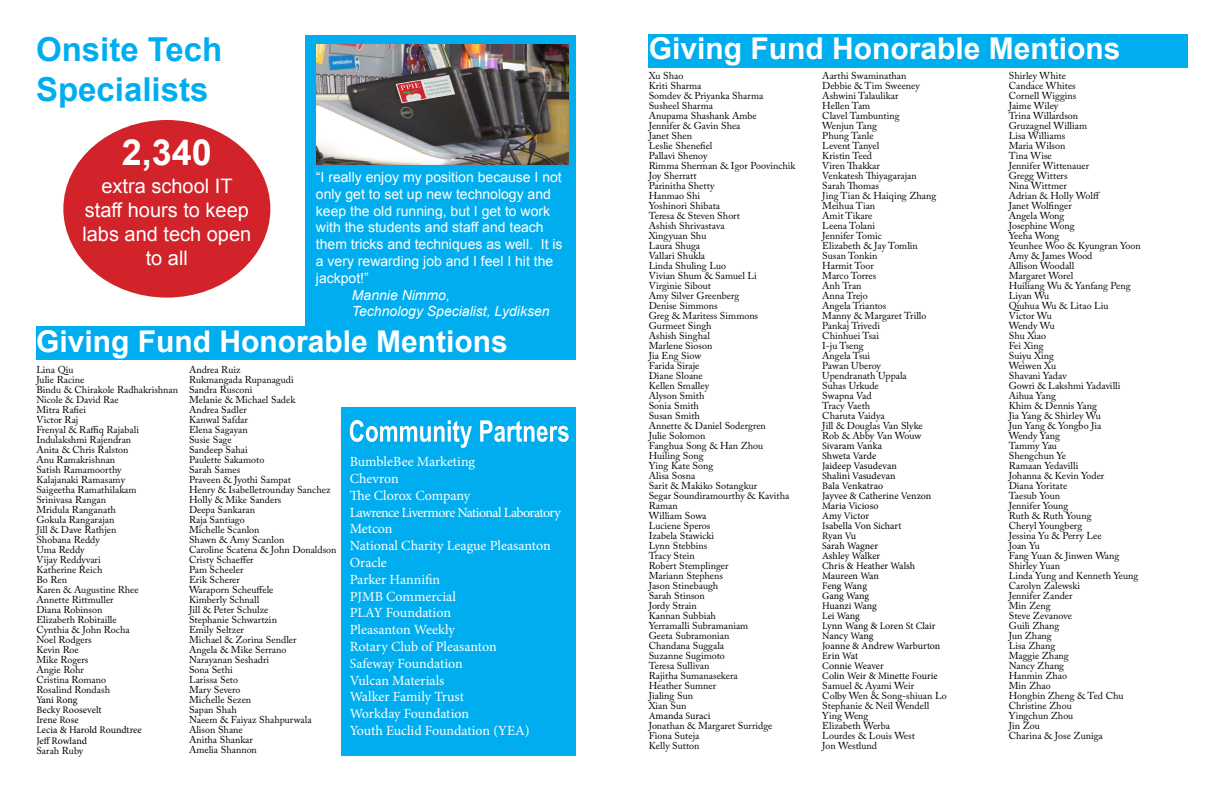
<style>
.page{position:relative;width:1224px;height:792px;background:#fff}
.page>*{position:absolute;margin:0;border:0;box-sizing:border-box;transform-origin:0 0}
.t1{font:700 36px "Arial";color:#fff}
.t2{font:700 33px/39.6px "Arial";color:#00aeef}
.t3{font:700 30px "Arial";color:#fff}
.t4{font:20px/24px "Arial";color:#fff;text-align:center}
.t5{font:14px/16.8px "Minion Pro";letter-spacing:-.005em;color:#fff}
.t6{font:14px/16.8px "Arial";color:#fff}
.t7{font:italic 14px/16.8px "Arial";color:#fff}
.t8{font:10px/10px "Adobe Caslon Pro";color:#000}
.t9{font:10px/10px "Minion Pro";letter-spacing:-.005em;color:#000}
</style>
<div class="page">
<div style="left:305px;top:35px;width:271px;height:313px;background:#00aeef"></div>
<div style="left:36px;top:326px;width:540px;height:34px;background:#00aeef"></div>
<div style="left:342px;top:407px;width:234px;height:349px;background:#00aeef"></div>
<div style="left:648px;top:34px;width:540px;height:34px;background:#00aeef"></div>
<div style="left:63px;top:120px;width:207px;height:178px;background:#d2232a;border-radius:50%"></div>
<img style="left:316px;top:44px;width:253px;height:120px">
<svg style="left:350px;top:420px;width:219px;height:28px"></svg>
<h2 class="t2" style="left:36px;top:31px;width:188px">Onsite Tech<br>Specialists</h2>
<h1 class="t1" style="left:122px;top:129px;width:92px">2,340</h1>
<h3 class="t4" style="left:82px;top:175px;width:170px">extra school IT staff hours to keep labs and tech open to all</h3>
<p class="t6" style="left:316px;top:169px;width:248px">“I really enjoy my position because I not only get to set up new technology and keep the old running, but I get to work with the students and staff and teach them tricks and techniques as well. It is a very rewarding job and I feel I hit the jackpot!”</p>
<h3 class="t7" style="left:352px;top:287px;width:199px">Mannie Nimmo,<br>Technology Specialist, Lydiksen</h3>
<h3 class="t3" style="left:36px;top:322px;width:473px">Giving Fund Honorable Mentions</h3>
<p class="t8" style="left:36px;top:365px;width:143px">Lina Qiu<br>Julie Racine<br>Bindu &amp; Chirakole Radhakrishnan<br>Nicole &amp; David Rae<br>Mitra Rafiei<br>Victor Raj<br>Frenyal &amp; Raffiq Rajabali<br>Indulakshmi Rajendran<br>Anita &amp; Chris Ralston<br>Anu Ramakrishnan<br>Satish Ramamoorthy<br>Kalajanaki Ramasamy<br>Saigeetha Ramathilakam<br>Srinivasa Rangan<br>Mridula Ranganath<br>Gokula Rangarajan<br>Jill &amp; Dave Rathjen<br>Shobana Reddy<br>Uma Reddy<br>Vijay Reddyvari<br>Katherine Reich<br>Bo Ren<br>Karen &amp; Augustine Rhee<br>Annette Rittmuller<br>Diana Robinson<br>Elizabeth Robitaille<br>Cynthia &amp; John Rocha<br>Noel Rodgers<br>Kevin Roe<br>Mike Rogers<br>Angie Rohr<br>Cristina Romano<br>Rosalind Rondash</p>
<p class="t9" style="left:36px;top:695px;width:107px">Yani Rong<br>Becky Roosevelt<br>Irene Rose<br>Lecia &amp; Harold Roundtree<br>Jeff Rowland</p>
<p class="t8" style="left:36px;top:746px;width:48px">Sarah Ruby</p>
<p class="t8" style="left:189px;top:365px;width:149px">Andrea Ruiz<br>Rukmangada Rupanagudi<br>Sandra Rusconi<br>Melanie &amp; Michael Sadek<br>Andrea Sadler<br>Kanwal Safdar<br>Elena Sagayan<br>Susie Sage<br>Sandeep Sahai<br>Paulette Sakamoto<br>Sarah Sames<br>Praveen &amp; Jyothi Sampat<br>Henry &amp; Isabelletrounday Sanchez<br>Holly &amp; Mike Sanders<br>Deepa Sankaran<br>Raja Santiago<br>Michelle Scanlon<br>Shawn &amp; Amy Scanlon<br>Caroline Scatena &amp; John Donaldson<br>Cristy Schaeffer<br>Pam Scheeler<br>Erik Scherer<br>Waraporn Scheuffele<br>Kimberly Schnall<br>Jill &amp; Peter Schulze<br>Stephanie Schwartzin<br>Emily Seltzer<br>Michael &amp; Zorina Sendler<br>Angela &amp; Mike Serrano<br>Narayanan Seshadri<br>Sona Sethi<br>Larissa Seto<br>Mary Severo<br>Michelle Sezen<br>Sapan Shah<br>Naeem &amp; Faiyaz Shahpurwala<br>Alison Shane<br>Anitha Shankar<br>Amelia Shannon</p>
<p class="t5" style="left:350px;top:453px;width:213px">BumbleBee Marketing<br>Chevron<br>The Clorox Company<br>Lawrence Livermore National Laboratory<br>Metcon<br>National Charity League Pleasanton<br>Oracle<br>Parker Hannifin<br>PJMB Commercial<br>PLAY Foundation<br>Pleasanton Weekly<br>Rotary Club of Pleasanton<br>Safeway Foundation<br>Vulcan Materials<br>Walker Family Trust<br>Workday Foundation<br>Youth Euclid Foundation (YEA)</p>
<h3 class="t3" style="left:649px;top:28px;width:473px">Giving Fund Honorable Mentions</h3>
<p class="t8" style="left:649px;top:71px;width:148px">Xu Shao<br>Kriti Sharma<br>Somdev &amp; Priyanka Sharma<br>Susheel Sharma<br>Anupama Shashank Ambe<br>Jennifer &amp; Gavin Shea<br>Janet Shen<br>Leslie Shenefiel<br>Pallavi Shenoy<br>Rimma Sherman &amp; Igor Poovinchik<br>Joy Sherratt<br>Parinitha Shetty<br>Hanmao Shi<br>Yoshinori Shibata<br>Teresa &amp; Steven Short<br>Ashish Shrivastava<br>Xingyuan Shu<br>Laura Shuga<br>Vallari Shukla<br>Linda Shuling Luo<br>Vivian Shum &amp; Samuel Li<br>Virginie Sibout<br>Amy Silver Greenberg<br>Denise Simmons<br>Greg &amp; Maritess Simmons<br>Gurmeet Singh<br>Ashish Singhal<br>Marlene Sioson<br>Jia Eng Siow<br>Farida Siraje<br>Diane Sloane<br>Kellen Smalley<br>Alyson Smith<br>Sonia Smith<br>Susan Smith<br>Annette &amp; Daniel Sodergren<br>Julie Solomon<br>Fanghua Song &amp; Han Zhou<br>Huiling Song<br>Ying Kate Song<br>Alisa Sosna<br>Sarit &amp; Makiko Sotangkur<br>Segar Soundiramourthy &amp; Kavitha<br>Raman<br>William Sowa<br>Luciene Speros<br>Izabela Stawicki<br>Lynn Stebbins<br>Tracy Stein<br>Robert Stemplinger<br>Mariann Stephens<br>Jason Stinebaugh<br>Sarah Stinson<br>Jordy Strain<br>Kannan Subbiah<br>Yerramalli Subramaniam<br>Geeta Subramonian<br>Chandana Suggala<br>Suzanne Sugimoto<br>Teresa Sullivan<br>Rajitha Sumanasekera<br>Heather Sumner<br>Jialing Sun<br>Xian Sun</p>
<p class="t9" style="left:649px;top:711px;width:63px">Amanda Suraci</p>
<p class="t8" style="left:649px;top:721px;width:125px">Jonathan &amp; Margaret Surridge<br>Fiona Suteja<br>Kelly Sutton</p>
<p class="t8" style="left:822px;top:71px;width:115px">Aarthi Swaminathan<br>Debbie &amp; Tim Sweeney<br>Ashwini Talaulikar<br>Hellen Tam<br>Clavel Tambunting<br>Wenjun Tang<br>Phung Tanle<br>Levent Tanyel<br>Kristin Teed<br>Viren Thakkar<br>Venkatesh Thiyagarajan<br>Sarah Thomas<br>Jing Tian &amp; Haiqing Zhang<br>Meihua Tian<br>Amit Tikare<br>Leena Tolani<br>Jennifer Tomic<br>Elizabeth &amp; Jay Tomlin<br>Susan Tonkin<br>Harmit Toor<br>Marco Torres<br>Anh Tran<br>Anna Trejo<br>Angela Triantos<br>Manny &amp; Margaret Trillo<br>Pankaj Trivedi<br>Chinhuei Tsai<br>I-ju Tseng<br>Angela Tsui<br>Pawan Uberoy<br>Upendranath Uppala<br>Suhas Urkude<br>Swapna Vad<br>Tracy Vaeth<br>Charuta Vaidya<br>Jill &amp; Douglas Van Slyke<br>Rob &amp; Abby Van Wouw</p>
<p class="t9" style="left:822px;top:441px;width:120px">Sivaram Vanka<br>Shweta Varde<br>Jaideep Vasudevan<br>Shalini Vasudevan<br>Bala Venkatrao<br>Jayvee &amp; Catherine Venzon<br>Maria Vicioso<br>Amy Victor<br>Isabella Von Sichart<br>Ryan Vu<br>Sarah Wagner<br>Ashley Walker<br>Chris &amp; Heather Walsh<br>Maureen Wan<br>Feng Wang<br>Gang Wang<br>Huanzi Wang<br>Lei Wang<br>Lynn Wang &amp; Loren St Clair<br>Nancy Wang<br>Joanne &amp; Andrew Warburton<br>Erin Wat<br>Connie Weaver<br>Colin Weir &amp; Minette Fourie</p>
<p class="t8" style="left:822px;top:681px;width:126px">Samuel &amp; Ayami Weir<br>Colby Wen &amp; Song-shiuan Lo<br>Stephanie &amp; Neil Wendell<br>Ying Weng<br>Elizabeth Werba<br>Lourdes &amp; Louis West<br>Jon Westlund</p>
<p class="t8" style="left:1009px;top:71px;width:134px">Shirley White<br>Candace Whites<br>Cornell Wiggins<br>Jaime Wiley<br>Trina Willardson<br>Gruzagnel William<br>Lisa Williams<br>Maria Wilson<br>Tina Wise<br>Jennifer Wittenauer<br>Gregg Witters<br>Nina Wittmer<br>Adrian &amp; Holly Wolff<br>Janet Wolfinger<br>Angela Wong<br>Josephine Wong<br>Yeeha Wong<br>Yeunhee Woo &amp; Kyungran Yoon<br>Amy &amp; James Wood<br>Allison Woodall<br>Margaret Worel<br>Huiliang Wu &amp; Yanfang Peng<br>Liyan Wu<br>Qiuhua Wu &amp; Litao Liu<br>Victor Wu<br>Wendy Wu<br>Shu Xiao<br>Fei Xing<br>Suiyu Xing<br>Weiwen Xu<br>Shavani Yadav<br>Gowri &amp; Lakshmi Yadavilli<br>Aihua Yang<br>Khim &amp; Dennis Yang<br>Jia Yang &amp; Shirley Wu<br>Jun Yang &amp; Yongbo Jia<br>Wendy Yang<br>Tammy Yau<br>Shengchun Ye<br>Ramaan Yedavilli<br>Johanna &amp; Kevin Yoder<br>Diana Yoritate<br>Taesub Youn<br>Jennifer Young<br>Ruth &amp; Ruth Young<br>Cheryl Youngberg<br>Jessina Yu &amp; Perry Lee<br>Joan Yu<br>Fang Yuan &amp; Jinwen Wang<br>Shirley Yuan<br>Linda Yung and Kenneth Yeung<br>Carolyn Zalewski<br>Jennifer Zander<br>Min Zeng<br>Steve Zevanove<br>Guili Zhang<br>Jun Zhang<br>Lisa Zhang<br>Maggie Zhang<br>Nancy Zhang<br>Hanmin Zhao<br>Min Zhao<br>Hongbin Zheng &amp; Ted Chu<br>Christine Zhou<br>Yingchun Zhou<br>Jin Zou<br>Charina &amp; Jose Zuniga</p>
</div>
